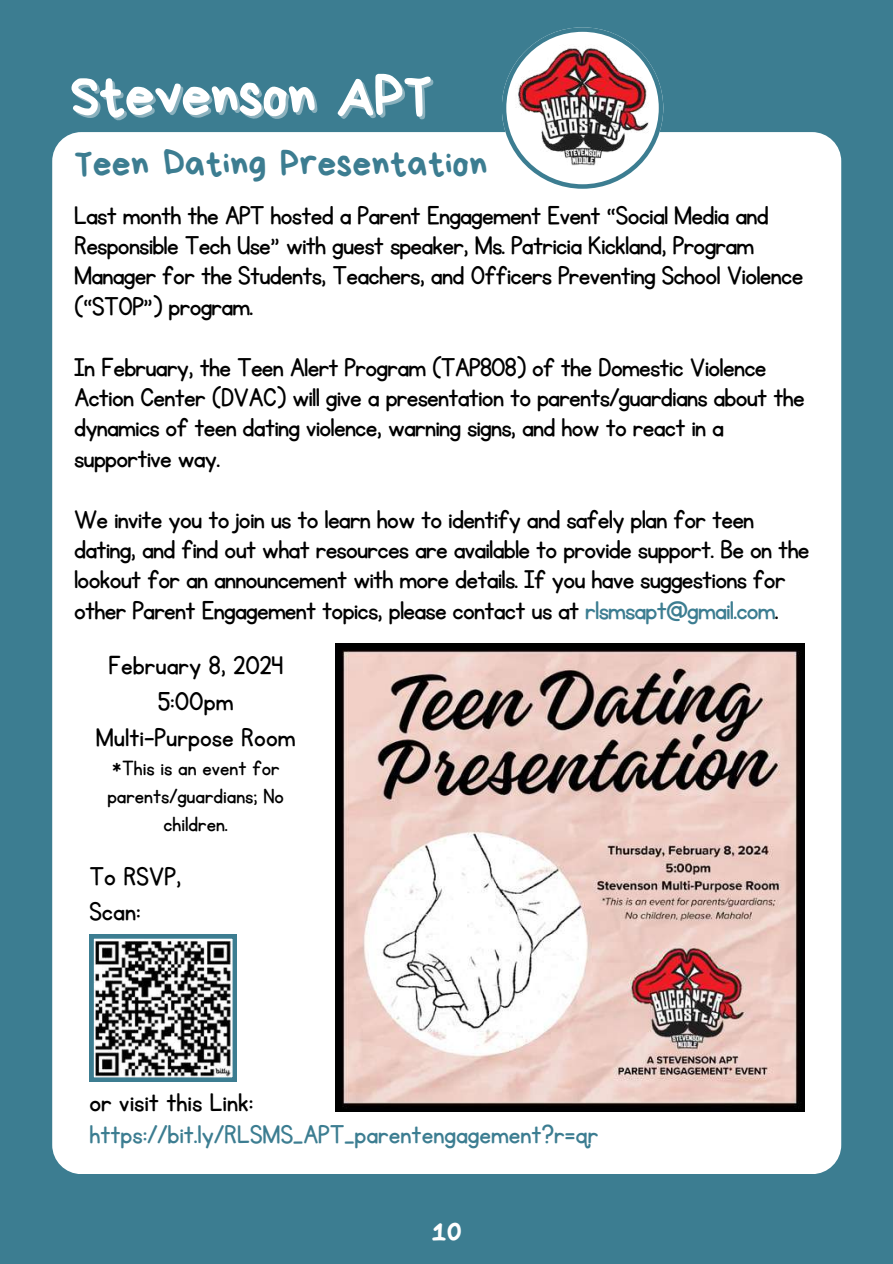
<style>
.page{position:relative;width:893px;height:1264px;background:#fff}
.page>*{position:absolute;margin:0;border:0;box-sizing:border-box;transform-origin:0 0}
.t1{font:60px "Bryndan Write";letter-spacing:-.025em;color:#fff}
.t2{font:37.5px "Bryndan Write";color:#3c7d91}
.t3{font:30px/30.3px "KG Primary Penmanship";letter-spacing:-.025em;color:#000}
.t4{font:30px/36px "KG Primary Penmanship";color:#000;text-align:center}
.t5{font:30px "KG Primary Penmanship";color:#3c7d91}
.t6{font:30px "Bryndan Write";color:#fff}
.t7{font:24px/28.2px "KG Primary Penmanship";color:#000;text-align:center}
.s1{color:#3c7d91}
</style>
<div class="page">
<div style="left:0;top:0;width:892px;height:1263px;background:#3c7d91"></div>
<div style="left:52px;top:132px;width:789px;height:1041px;background:#fff;border-radius:29px"></div>
<svg style="left:501px;top:27px;width:161px;height:161px"></svg>
<img style="left:512px;top:38px;width:140px;height:140px">
<img style="left:336px;top:643px;width:468px;height:468px">
<svg style="left:89px;top:934px;width:148px;height:147px"></svg>
<h1 class="t1" style="left:70px;top:66px;width:364px">Stevenson APT</h1>
<p class="t2" style="left:74px;top:145px;width:415px">Teen Dating Presentation</p>
<p class="t3" style="left:74px;top:201px;width:730px">Last month the APT hosted a Parent Engagement Event “Social Media and Responsible Tech Use” with guest speaker, Ms. Patricia Kickland, Program Manager for the Students, Teachers, and Officers Preventing School Violence (“STOP”) program.</p>
<p class="t3" style="left:74px;top:353px;width:732px">In February, the Teen Alert Program (TAP808) of the Domestic Violence Action Center (DVAC) wil give a presentation to parents/guardians about the dynamics of teen dating violence, warning signs, and how to react in a supportive way.</p>
<p class="t3" style="left:74px;top:504px;width:737px">We invite you to join us to learn how to identify and safely plan for teen dating, and find out what resources are available to provide support. Be on the lookout for an announcement with more details. If you have suggestions for other Parent Engagement topics, please contact us at <span class="s1">rlsmsapt@gmail.com</span>.</p>
<p class="t4" style="left:96px;top:648px;width:201px">February 8, 2024<br>5:00pm<br>Multi-Purpose Room</p>
<p class="t7" style="left:107px;top:755px;width:178px">*This is an event for parents/guardians; No children.</p>
<p class="t3" style="left:89px;top:861px;width:94px">To RSVP,</p>
<p class="t3" style="left:89px;top:897px;width:53px">Scan:</p>
<p class="t4" style="left:89px;top:1085px;width:166px">or visit this Link:</p>
<p class="t5" style="left:89px;top:1119px;width:510px">https://bit.ly/RLSMS_APT_parentengagement?r=qr</p>
<p class="t6" style="left:431px;top:1216px;width:32px">10</p>
</div>
